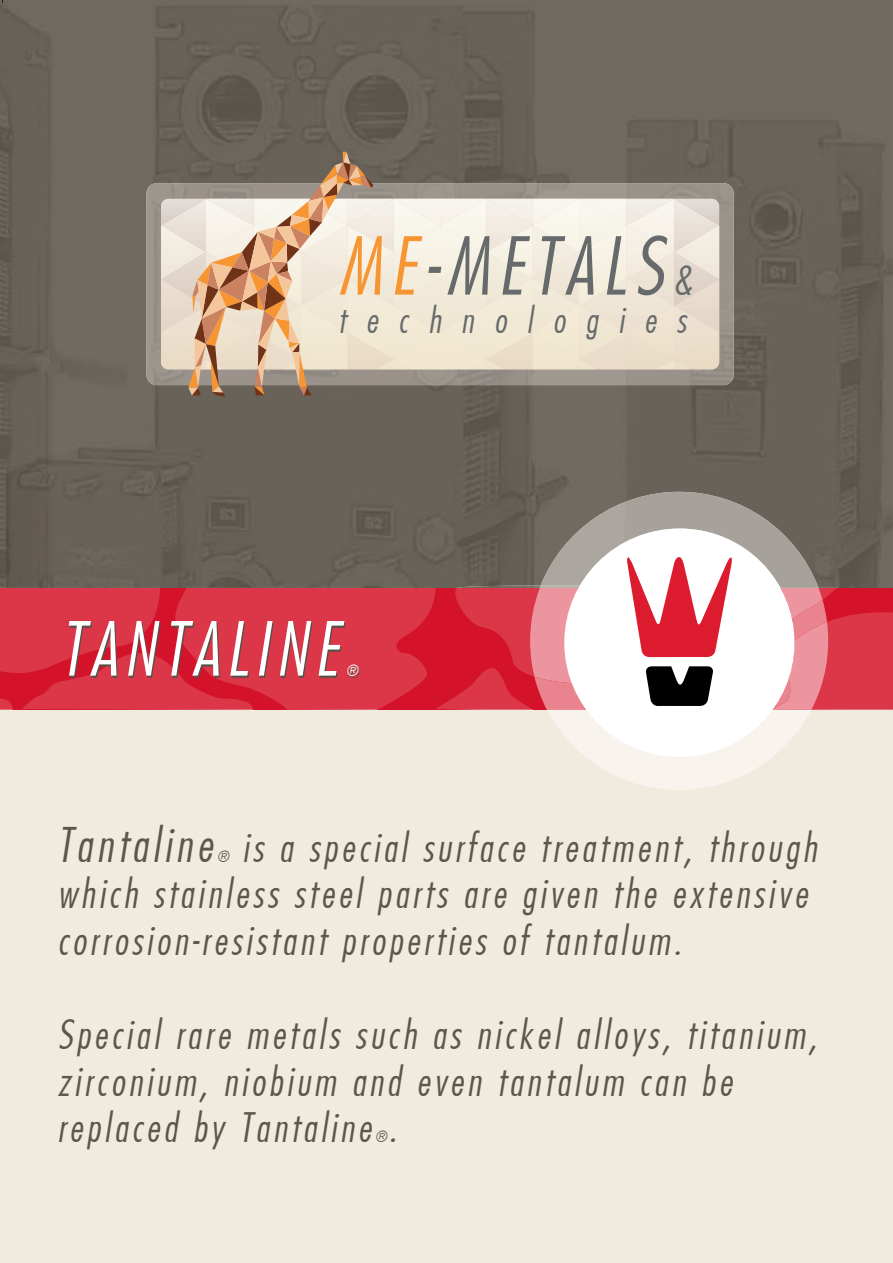
<style>
.page{position:relative;width:893px;height:1263px;background:#f1ebdf}
.page>*{position:absolute;margin:0;border:0;box-sizing:border-box;transform-origin:0 0}
.t1{font:77.4px "Futur Con Lig Obl";letter-spacing:.11em;color:#666a6b}
.t2{font:72.45px "Futur Con Lig Obl";letter-spacing:.1em;color:#fff}
.t3{font:45.9px "Futur Con Lig Obl";letter-spacing:.1em;color:#5f564b}
.t4{font:39px/46.8px "Futur Con Lig Obl";letter-spacing:.1em;color:#5f564b}
.t5{font:34.8px "Futur Con Lig Obl";letter-spacing:.585em;color:#666a6b}
.t6{font:15px "Futur Con Lig Obl";color:#fff}
.t7{font:15px "Futur Con Lig Obl";color:#5f564b}
.s1{color:#f89533}
.s2{font-size:38.7px}
.s3{color:#5f564b}
</style>
<div class="page">
<img style="left:0;top:0;width:893px;height:587px">
<img style="left:541px;top:492px;width:277px;height:95px">
<img style="left:457px;top:585px;width:122px;height:2px">
<svg style="left:0;top:587px;width:893px;height:203px"></svg>
<img style="left:146px;top:183px;width:588px;height:202px">
<svg style="left:161px;top:152px;width:558px;height:245px"></svg>
<div style="left:564px;top:528px;width:231px;height:229px;background:#fff;border-radius:50%"></div>
<img style="left:628px;top:557px;width:103px;height:149px">
<h1 class="t1" style="left:338px;top:218px;width:356px"><span class="s1">ME</span>-METALS <span class="s2">&amp;</span></h1>
<p class="t5" style="left:338px;top:299px;width:350px">technologies</p>
<h2 class="t2" style="left:60px;top:603px;width:280px">TANTALINE</h2>
<p class="t6" style="left:346px;top:661px;width:15px">®<span class="s3">®</span></p>
<p class="t3" style="left:57px;top:816px;width:157px">Tantaline</p>
<p class="t4" style="left:57px;top:823px;width:761px;text-indent:185px">is a special surface treatment, through which stainless steel parts are given the extensive corrosion-resistant properties of tantalum.</p>
<p class="t7" style="left:217px;top:847px;width:13px">®</p>
<p class="t4" style="left:57px;top:1010px;width:761px">Special rare metals such as nickel alloys, titanium, zirconium, niobium and even tantalum can be replaced by Tantaline .</p>
<p class="t7" style="left:375px;top:1127px;width:13px">®</p>
</div>
